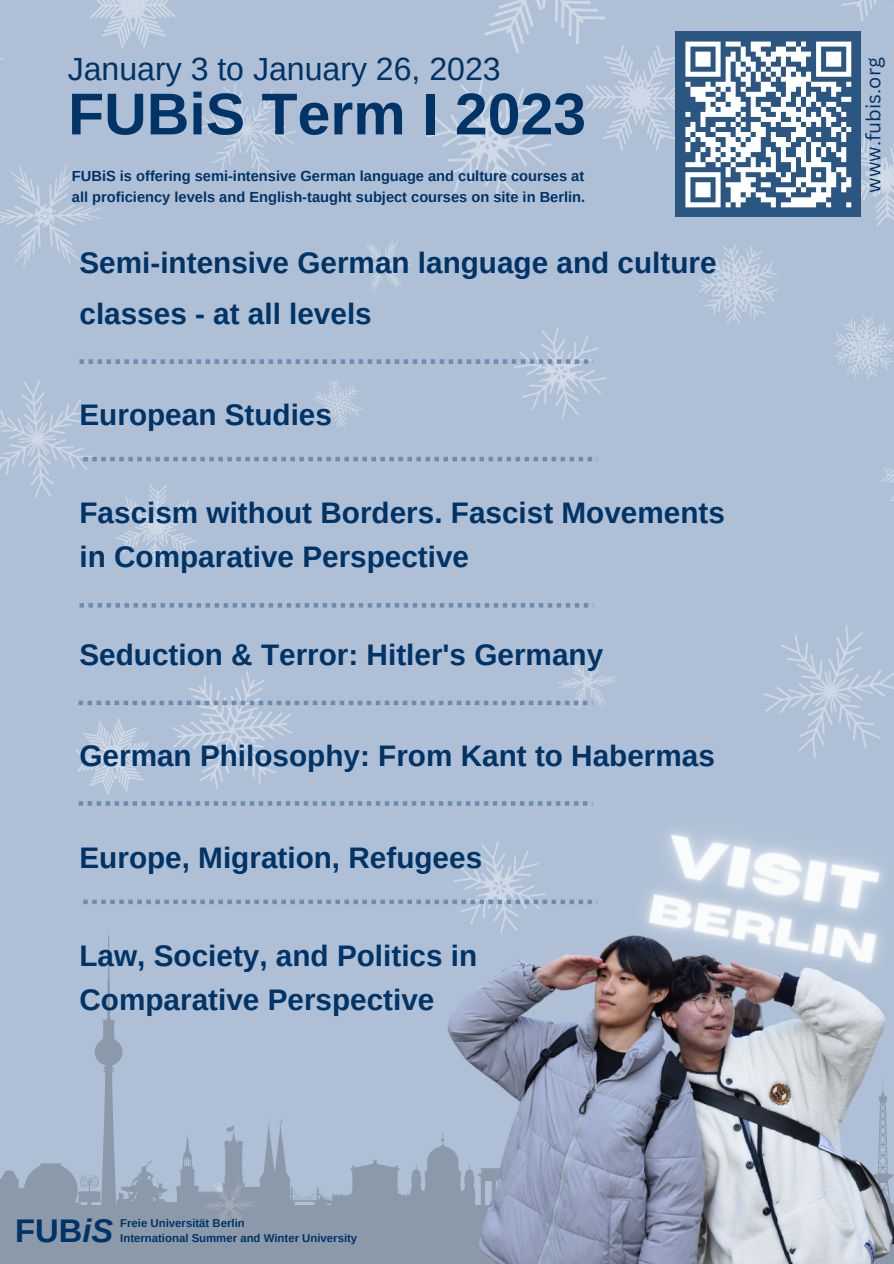
<style>
.page{position:relative;width:894px;height:1264px;background:#fff}
.page>*{position:absolute;margin:0;border:0;box-sizing:border-box;transform-origin:0 0}
.t1{font:700 58.95px "Arimo";color:#036}
.t2{font:700 32.7px "Arimo";color:#036}
.t3{font:32.1px "Arimo";color:#036}
.t4{font:700 29.7px/44px "Arimo";color:#036}
.t5{font:19.65px "Canva Sans";color:#036}
.t6{font:700 14.7px/20.2px "Arimo";color:#036}
.t7{font:700 11.4px "Arimo";color:#036}
.s1{font-style:italic}
</style>
<div class="page">
<div style="left:0;top:0;width:893px;height:934px;background:#afc0d6"></div>
<div style="left:0;top:1205px;width:893px;height:58px;background:#8c99ab"></div>
<svg style="left:0;top:934px;width:404px;height:295px"></svg>
<img style="left:404px;top:705px;width:489px;height:558px">
<svg style="left:79px;top:700px;width:513px;height:5px"></svg>
<svg style="left:79px;top:801px;width:512px;height:4px"></svg>
<svg style="left:83px;top:899px;width:508px;height:5px"></svg>
<svg style="left:79px;top:359px;width:514px;height:5px"></svg>
<svg style="left:83px;top:457px;width:514px;height:4px"></svg>
<svg style="left:79px;top:603px;width:514px;height:4px"></svg>
<div style="left:675px;top:32px;width:186px;height:185px;background:#2c5682"></div>
<svg style="left:685px;top:41px;width:167px;height:167px"></svg>
<div style="left:591px;top:757px;width:302px;height:236px;background:#afc0d6"></div>
<img style="left:594px;top:839px;width:299px;height:183px">
<p class="t3" style="left:68px;top:51px;width:434px">January 3 to January 26, 2023</p>
<h1 class="t1" style="left:68px;top:81px;width:519px">FUBiS Term I 2023</h1>
<p class="t6" style="left:72px;top:166px;width:514px">FUBiS is offering semi-intensive German language and culture courses at all proficiency levels and English-taught subject courses on site in Berlin.</p>
<p class="t4" style="left:79px;top:237px;width:638px;line-height:50.7px">Semi-intensive German language and culture classes - at all levels</p>
<p class="t4" style="left:79px;top:392px;width:254px">European Studies</p>
<p class="t4" style="left:79px;top:490px;width:646px">Fascism without Borders. Fascist Movements in Comparative Perspective</p>
<p class="t4" style="left:79px;top:632px;width:525px">Seduction &amp; Terror: Hitler's Germany</p>
<p class="t4" style="left:79px;top:734px;width:636px">German Philosophy: From Kant to Habermas</p>
<p class="t4" style="left:79px;top:835px;width:404px">Europe, Migration, Refugees</p>
<p class="t4" style="left:79px;top:933px;width:399px">Law, Society, and Politics in<br>Comparative Perspective</p>
<p class="t2" style="left:15px;top:1212px;width:100px">FUB<span class="s1">iS</span></p>
<p class="t7" style="left:120px;top:1216px;width:126px">Freie Universität Berlin</p>
<p class="t7" style="left:120px;top:1232px;width:238px">International Summer and Winter University</p>
<p class="t5" style="left:859px;top:193px;width:137px;rotate:-90deg">www.fubis.org</p>
</div>
